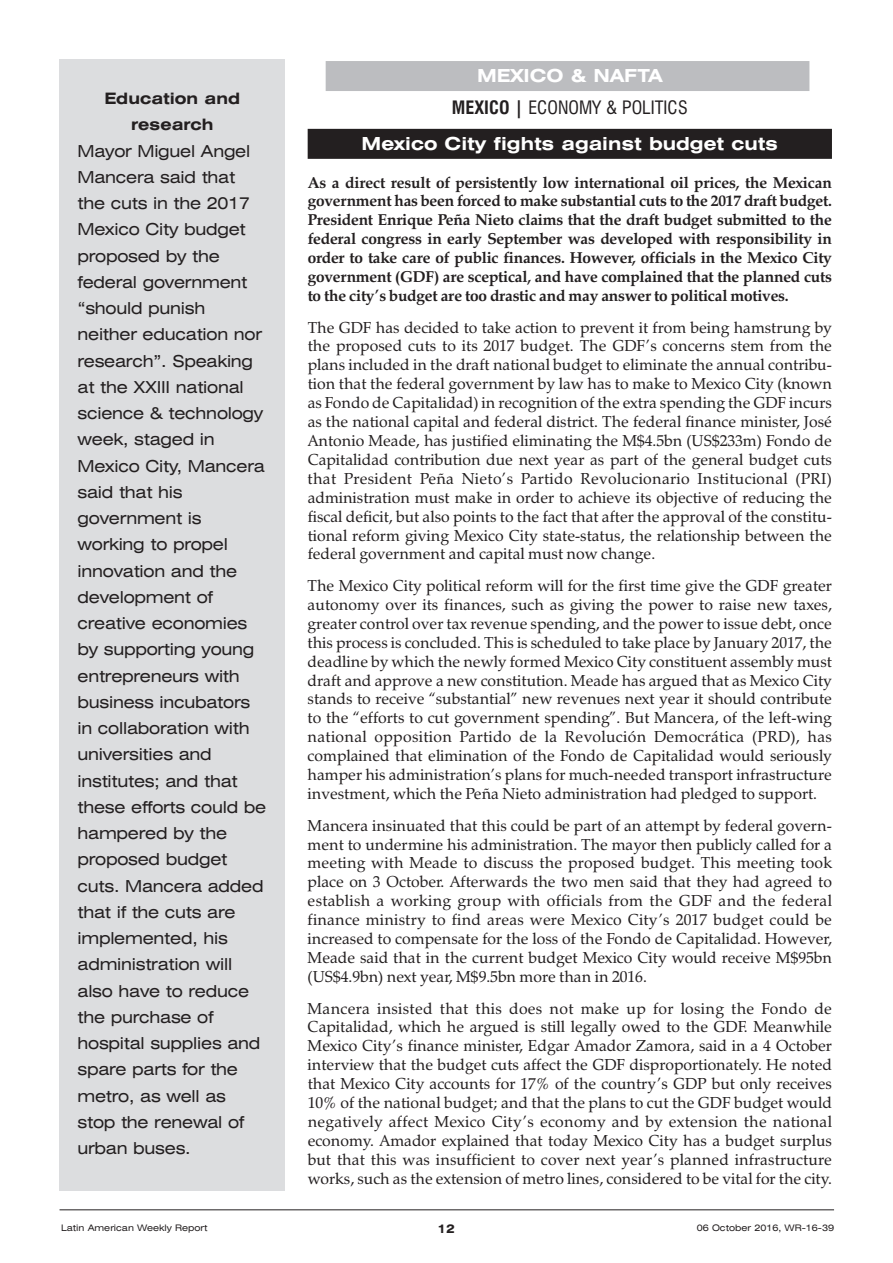
<style>
.page{position:relative;width:893px;height:1263px;background:#fff}
.page>*{position:absolute;margin:0;border:0;box-sizing:border-box;transform-origin:0 0}
.t1{font:condensed 18px/32.4px "Swiss 721 BT";color:#231f20;text-align:center}
.t2{font:700 expanded 18px "Swiss 721 BT";color:#fff}
.t3{font:expanded 16.5px/26.2px "Swiss 721 BT";letter-spacing:-.015em;color:#231f20}
.t4{font:15.75px/18.9px "Zapf Calligraphic 801 BT";color:#231f20;text-align:justify}
.t5{font:700 15.75px/18.9px "Zapf Calligraphic 801 BT";letter-spacing:-.015em;color:#231f20;text-align:justify}
.t6{font:700 expanded 15.75px/26.2px "Swiss 721 BT";color:#231f20;text-align:center}
.t7{font:700 expanded 12px "Swiss 721 BT";color:#231f20}
.t8{font:expanded 9px "Swiss 721 BT";color:#231f20}
.s1{font-weight:700;font-stretch:expanded;color:#fff}
.s2{font-weight:700}
</style>
<div class="page">
<div style="left:326px;top:61px;width:483px;height:30px;background:#bcbdc0"></div>
<div style="left:308px;top:129px;width:524px;height:30px;background:#231f20"></div>
<div style="left:60px;top:60px;width:225px;height:1131px;background:#dcdddf"></div>
<hr style="left:60px;top:1209px;width:774px;height:1px;background:#231f20">
<p class="t6" style="left:104px;top:85px;width:137px">Education and research</p>
<p class="t3" style="left:78px;top:138px;width:190px">Mayor Miguel Angel<br>Mancera said that the cuts in the 2017<br>Mexico City budget proposed by the federal government “should punish neither education nor research”. Speaking at the XXIII national science &amp; technology week, staged in<br>Mexico City, Mancera said that his government is working to propel innovation and the development of creative economies by supporting young entrepreneurs with business incubators in collaboration with universities and institutes; and that these efforts could be hampered by the proposed budget cuts. Mancera added that if the cuts are implemented, his administration will also have to reduce the purchase of hospital supplies and spare parts for the metro, as well as stop the renewal of urban buses.</p>
<p class="t8" style="left:61px;top:1223px;width:148px">Latin American Weekly Report</p>
<p class="t1" style="left:452px;top:60px;width:237px"><span class="s1">MEXICO &amp; NAFTA<br></span><span class="s2">MEXICO |</span> ECONOMY &amp; POLITICS</p>
<p class="t2" style="left:362px;top:133px;width:418px">Mexico City fights against budget cuts</p>
<p class="t5" style="left:308px;top:173px;width:526px">As a direct result of persistently low international oil prices, the Mexican government has been forced to make substantial cuts to the 2017 draft budget.<br>President Enrique Peña Nieto claims that the draft budget submitted to the federal congress in early September was developed with responsibility in order to take care of public finances. However, officials in the Mexico City government (GDF) are sceptical, and have complained that the planned cuts to the city’s budget are too drastic and may answer to political motives.</p>
<p class="t4" style="left:308px;top:318px;width:526px">The GDF has decided to take action to prevent it from being hamstrung by the proposed cuts to its 2017 budget. The GDF’s concerns stem from the plans included in the draft national budget to eliminate the annual contribu&shy;tion that the federal government by law has to make to Mexico City (known as Fondo de Capitalidad) in recognition of the extra spending the GDF incurs as the national capital and federal district. The federal finance minister, José Antonio Meade, has justified eliminating the M$4.5bn (US$233m) Fondo de Capitalidad contribution due next year as part of the general budget cuts that President Peña Nieto’s Partido Revolucionario Institucional (PRI) administration must make in order to achieve its objective of reducing the fiscal deficit, but also points to the fact that after the approval of the constitu&shy;tional reform giving Mexico City state-status, the relationship between the federal government and capital must now change.</p>
<p class="t4" style="left:308px;top:576px;width:526px">The Mexico City political reform will for the first time give the GDF greater autonomy over its finances, such as giving the power to raise new taxes, greater control over tax revenue spending, and the power to issue debt, once this process is concluded. This is scheduled to take place by January 2017, the deadline by which the newly formed Mexico City constituent assembly must draft and approve a new constitution. Meade has argued that as Mexico City stands to receive “substantial” new revenues next year it should contribute to the “efforts to cut government spending”. But Mancera, of the left-wing national opposition Partido de la Revolución Democrática (PRD), has complained that elimination of the Fondo de Capitalidad would seriously hamper his administration’s plans for much-needed transport infrastructure investment, which the Peña Nieto administration had pledged to support.</p>
<p class="t4" style="left:308px;top:816px;width:526px">Mancera insinuated that this could be part of an attempt by federal govern&shy;ment to undermine his administration. The mayor then publicly called for a meeting with Meade to discuss the proposed budget. This meeting took place on 3 October. Afterwards the two men said that they had agreed to establish a working group with officials from the GDF and the federal finance ministry to find areas were Mexico City’s 2017 budget could be increased to compensate for the loss of the Fondo de Capitalidad. However, Meade said that in the current budget Mexico City would receive M$95bn (US$4.9bn) next year, M$9.5bn more than in 2016.</p>
<p class="t4" style="left:308px;top:999px;width:526px">Mancera insisted that this does not make up for losing the Fondo de Capitalidad, which he argued is still legally owed to the GDF. Meanwhile Mexico City’s finance minister, Edgar Amador Zamora, said in a 4 October interview that the budget cuts affect the GDF disproportionately. He noted that Mexico City accounts for 17% of the country’s GDP but only receives 10% of the national budget; and that the plans to cut the GDF budget would negatively affect Mexico City’s economy and by extension the national economy. Amador explained that today Mexico City has a budget surplus but that this was insufficient to cover next year’s planned infrastructure works, such as the extension of metro lines, considered to be vital for the city.</p>
<p class="t7" style="left:437px;top:1221px;width:19px">12</p>
<p class="t8" style="left:697px;top:1223px;width:139px">06 October 2016, WR-16-39</p>
</div>
